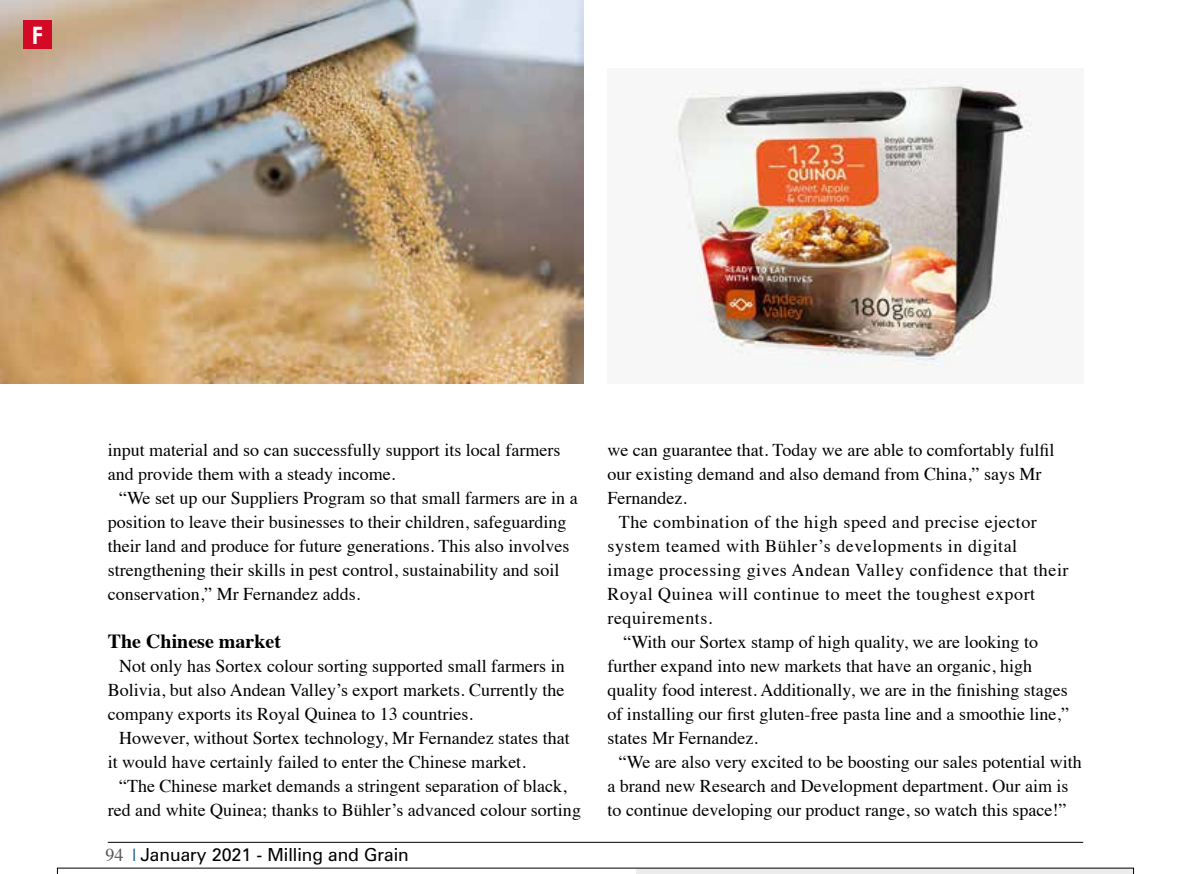
<style>
.page{position:relative;width:1191px;height:874px;background:#fff}
.page>*{position:absolute;margin:0;border:0;box-sizing:border-box;transform-origin:0 0}
.t1{font:700 24px "Century Gothic";color:#fff}
.t2{font:700 20px "Times";color:#000}
.t3{font:18px/24px "Times";color:#000}
.t4{font:18px "Times";letter-spacing:.03em;color:#000}
.t5{font:18px "Zurich BT";color:#000}
.s1{font-family:"Times";color:#565655}
.s2{font-family:"Times";color:#00557e}
</style>
<div class="page">
<img style="left:673px;top:79px;width:359px;height:289px">
<img style="left:0;top:0;width:583px;height:383px">
<svg style="left:57px;top:867px;width:1077px;height:7px"></svg>
<hr style="left:108px;top:842px;width:975px;height:1px;background:#000">
<div style="left:23px;top:21px;width:28px;height:28px;background:#d30a25"></div>
<h1 class="t1" style="left:31px;top:20px;width:13px">F</h1>
<p class="t3" style="left:108px;top:436px;width:454px">input material and so can successfully support its local farmers and provide them with a steady income.</p>
<p class="t3" style="left:108px;top:484px;width:471px;text-indent:11px">“We set up our Suppliers Program so that small farmers are in a position to leave their businesses to their children, safeguarding their land and produce for future generations. This also involves strengthening their skills in pest control, sustainability and soil conservation,” Mr Fernandez adds.</p>
<p class="t2" style="left:108px;top:622px;width:175px">The Chinese market</p>
<p class="t3" style="left:108px;top:652px;width:458px;text-align:justify;text-indent:11px">Not only has Sortex colour sorting supported small farmers in Bolivia, but also Andean Valley’s export markets. Currently the company exports its Royal Quinea to 13 countries.</p>
<p class="t3" style="left:108px;top:724px;width:463px;text-indent:11px">However, without Sortex technology, Mr Fernandez states that it would have certainly failed to enter the Chinese market.</p>
<p class="t3" style="left:108px;top:772px;width:475px;text-align:center">“The Chinese market demands a stringent separation of black, red and white Quinea; thanks to Bühler’s advanced colour sorting</p>
<p class="t5" style="left:105px;top:843px;width:305px"><span class="s1">94</span> <span class="s2">|</span> January 2021 - Milling and Grain</p>
<p class="t3" style="left:607px;top:436px;width:448px">we can guarantee that. Today we are able to comfortably fulfil our existing demand and also demand from China,” says Mr<br>Fernandez.</p>
<p class="t4" style="left:619px;top:505px;width:419px">The combination of the high speed and precise ejector</p>
<p class="t4" style="left:607px;top:529px;width:411px">system teamed with Bühler’s developments in digital</p>
<p class="t4" style="left:607px;top:553px;width:462px">image processing gives Andean Valley confidence that their</p>
<p class="t4" style="left:607px;top:577px;width:429px">Royal Quinea will continue to meet the toughest export</p>
<p class="t4" style="left:607px;top:601px;width:106px">requirements.</p>
<p class="t3" style="left:623px;top:628px;width:416px">“With our Sortex stamp of high quality, we are looking to</p>
<p class="t3" style="left:607px;top:652px;width:426px">further expand into new markets that have an organic, high</p>
<p class="t3" style="left:607px;top:676px;width:462px">quality food interest. Additionally, we are in the finishing stages</p>
<p class="t3" style="left:607px;top:700px;width:463px">of installing our first gluten-free pasta line and a smoothie line,”</p>
<p class="t3" style="left:607px;top:724px;width:152px">states Mr Fernandez.</p>
<p class="t3" style="left:619px;top:748px;width:464px">“We are also very excited to be boosting our sales potential with</p>
<p class="t3" style="left:607px;top:772px;width:462px">a brand new Research and Development department. Our aim is</p>
<p class="t3" style="left:607px;top:796px;width:460px">to continue developing our product range, so watch this space!”</p>
</div>
